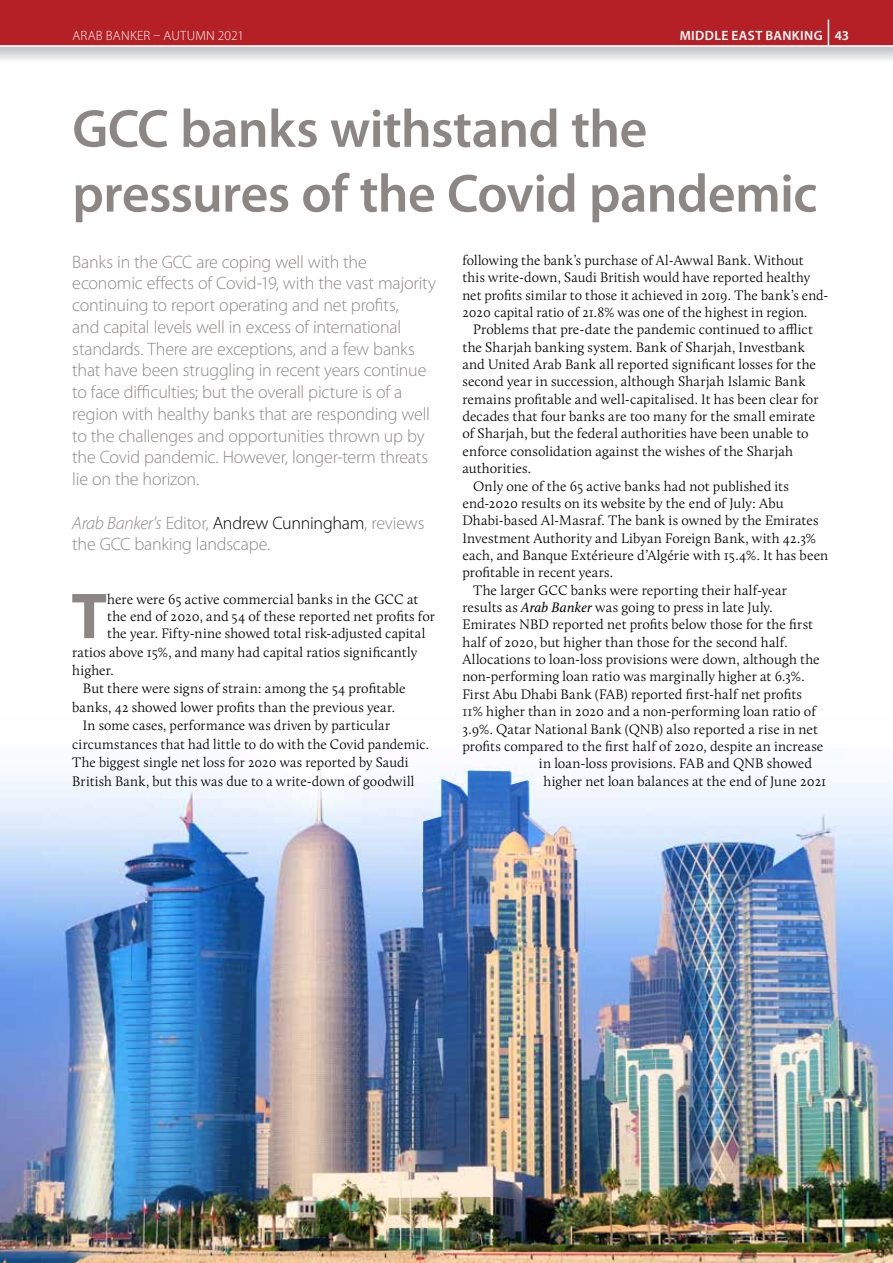
<style>
.page{position:relative;width:893px;height:1263px;background:#fff}
.page>*{position:absolute;margin:0;border:0;box-sizing:border-box;transform-origin:0 0}
.t1{font:700 65.4px "Myriad Pro";color:#8c8785}
.t2{font:600 54px/64.8px "Myriad Pro";letter-spacing:-.015em;color:#8c8785}
.t3{font:300 18px/21.8px "Myriad Pro";letter-spacing:-.015em;color:#8c8785}
.t4{font:300 14.25px/17.4px "Calluna";letter-spacing:.005em;color:#000}
.t5{font:300 13.5px "Myriad Pro";letter-spacing:.02em;color:#fff}
.t6{font:600 13.5px "Myriad Pro";letter-spacing:.03em;color:#fff}
.s1{font-style:italic}
.s2{color:#000}
.s3{font-weight:400;font-style:italic}
</style>
<div class="page">
<svg style="left:0;top:47px;width:893px;height:13px;background:#d9dadb"></svg>
<div style="left:0;top:0;width:893px;height:46px;background:#b42025"></div>
<svg style="left:828px;top:20px;width:1px;height:25px"></svg>
<hr style="left:0;top:45px;width:893px;height:2px;background:#fff">
<img style="left:0;top:765px;width:893px;height:498px">
<img style="left:422px;top:771px;width:155px;height:178px">
<p class="t5" style="left:72px;top:27px;width:173px">ARAB BANKER – AUTUMN 2021</p>
<p class="t6" style="left:680px;top:27px;width:171px">MIDDLE EAST BANKING 43</p>
<h2 class="t2" style="left:72px;top:95px;width:747px">GCC banks withstand the pressures of the Covid pandemic</h2>
<p class="t3" style="left:72px;top:251px;width:365px">Banks in the GCC are coping well with the economic effects of Covid-19, with the vast majority continuing to report operating and net profits,<br>and capital levels well in excess of international standards. There are exceptions, and a few banks that have been struggling in recent years continue to face difficulties; but the overall picture is of a region with healthy banks that are responding well to the challenges and opportunities thrown up by the Covid pandemic. However, longer-term threats lie on the horizon.</p>
<p class="t3" style="left:72px;top:512px;width:354px"><span class="s1">Arab Banker’s</span> Editor, <span class="s2">Andrew Cunningham</span>, reviews the GCC banking landscape.</p>
<p class="t4" style="left:462px;top:251px;width:367px">following the bank’s purchase of Al-Awwal Bank. Without this write-down, Saudi British would have reported healthy net profits similar to those it achieved in 2019. The bank’s end-2020 capital ratio of 21.8% was one of the highest in region.</p>
<p class="t4" style="left:473px;top:321px;width:341px">Problems that pre-date the pandemic continued to afflict</p>
<p class="t4" style="left:462px;top:338px;width:344px">the Sharjah banking system. Bank of Sharjah, Investbank</p>
<p class="t4" style="left:462px;top:355px;width:355px">and United Arab Bank all reported significant losses for the</p>
<p class="t4" style="left:462px;top:373px;width:345px">second year in succession, although Sharjah Islamic Bank</p>
<p class="t4" style="left:462px;top:390px;width:358px">remains profitable and well-capitalised. It has been clear for</p>
<p class="t4" style="left:462px;top:407px;width:354px">decades that four banks are too many for the small emirate</p>
<p class="t4" style="left:462px;top:425px;width:348px">of Sharjah, but the federal authorities have been unable to</p>
<p class="t4" style="left:462px;top:442px;width:332px">enforce consolidation against the wishes of the Sharjah</p>
<p class="t4" style="left:462px;top:460px;width:70px">authorities.</p>
<p class="t4" style="left:473px;top:477px;width:317px">Only one of the 65 active banks had not published its</p>
<p class="t4" style="left:462px;top:494px;width:323px">end-2020 results on its website by the end of July: Abu</p>
<p class="t4" style="left:462px;top:512px;width:358px">Dhabi-based Al-Masraf. The bank is owned by the Emirates</p>
<p class="t4" style="left:462px;top:529px;width:355px">Investment Authority and Libyan Foreign Bank, with 42.3%</p>
<p class="t4" style="left:462px;top:546px;width:367px">each, and Banque Extérieure d’Algérie with 15.4%. It has been</p>
<p class="t4" style="left:462px;top:564px;width:152px">profitable in recent years.</p>
<p class="t4" style="left:473px;top:581px;width:315px">The larger GCC banks were reporting their half-year</p>
<p class="t4" style="left:462px;top:598px;width:312px">results as <span class="s3">Arab Banker</span> was going to press in late July.</p>
<p class="t4" style="left:462px;top:616px;width:352px">Emirates NBD reported net profits below those for the first</p>
<p class="t4" style="left:462px;top:633px;width:327px">half of 2020, but higher than those for the second half.</p>
<p class="t4" style="left:462px;top:650px;width:359px">Allocations to loan-loss provisions were down, although the</p>
<p class="t4" style="left:462px;top:668px;width:344px">non-performing loan ratio was marginally higher at 6.3%.</p>
<p class="t4" style="left:462px;top:685px;width:341px">First Abu Dhabi Bank (FAB) reported first-half net profits</p>
<p class="t4" style="left:462px;top:703px;width:355px">11% higher than in 2020 and a non-performing loan ratio of</p>
<p class="t4" style="left:462px;top:720px;width:357px">3.9%. Qatar National Bank (QNB) also reported a rise in net</p>
<p class="t4" style="left:462px;top:737px;width:363px">profits compared to the first half of 2020, despite an increase</p>
<p class="t4" style="left:539px;top:755px;width:275px">in loan-loss provisions. FAB and QNB showed</p>
<p class="t4" style="left:543px;top:772px;width:284px">higher net loan balances at the end of June 2021</p>
<h1 class="t1" style="left:71px;top:573px;width:37px">T</h1>
<p class="t4" style="left:107px;top:590px;width:313px">here were 65 active commercial banks in the GCC at</p>
<p class="t4" style="left:107px;top:607px;width:329px">the end of 2020, and 54 of these reported net profits for</p>
<p class="t4" style="left:107px;top:625px;width:320px">the year. Fifty-nine showed total risk-adjusted capital</p>
<p class="t4" style="left:72px;top:643px;width:347px">ratios above 15%, and many had capital ratios significantly</p>
<p class="t4" style="left:72px;top:661px;width:43px">higher.</p>
<p class="t4" style="left:83px;top:680px;width:324px">But there were signs of strain: among the 54 profitable</p>
<p class="t4" style="left:72px;top:698px;width:324px">banks, 42 showed lower profits than the previous year.</p>
<p class="t4" style="left:83px;top:717px;width:309px">In some cases, performance was driven by particular</p>
<p class="t4" style="left:72px;top:735px;width:358px">circumstances that had little to do with the Covid pandemic.</p>
<p class="t4" style="left:72px;top:754px;width:338px">The biggest single net loss for 2020 was reported by Saudi</p>
<p class="t4" style="left:72px;top:772px;width:344px">British Bank, but this was due to a write-down of goodwill</p>
</div>
